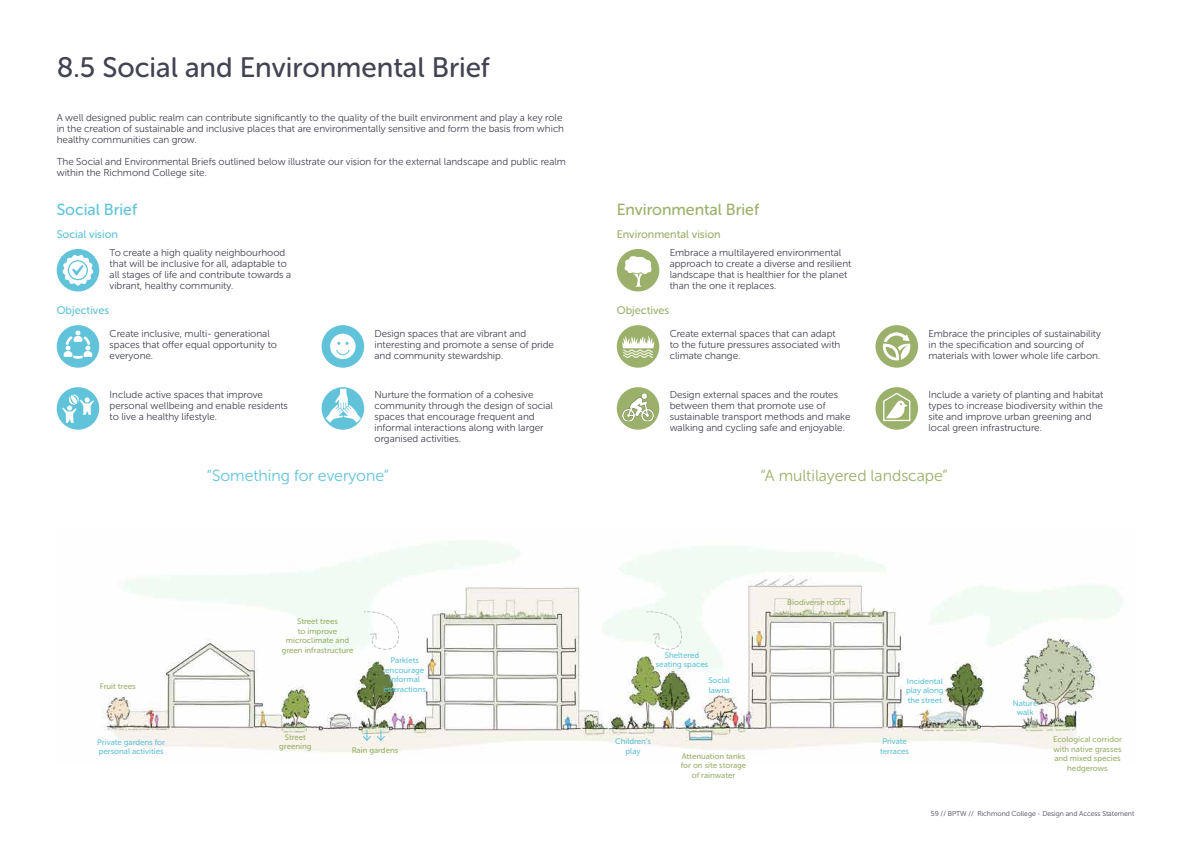
<style>
.page{position:relative;width:1191px;height:842px;background:#fff}
.page>*{position:absolute;margin:0;border:0;box-sizing:border-box;transform-origin:0 0}
.t1{font:28px "Museo Sans Rounded 500";color:#424353}
.t2{font:16px "Museo Sans Rounded 300";color:#9bb16b}
.t3{font:16px "Museo Sans Rounded 300";color:#61c3d9}
.t4{font:16px "Museo Sans Rounded 500";color:#9bb16b}
.t5{font:16px "Museo Sans Rounded 500";color:#61c3d9}
.t6{font:11px "Museo Sans Rounded 500";color:#9bb16b}
.t7{font:11px "Museo Sans Rounded 500";color:#61c3d9}
.t8{font:10px/11px "Museo Sans Rounded 300";color:#424353}
.t9{font:8px/9.6px "Museo Sans Rounded 500";color:#9bb16b;text-align:center}
.t10{font:8px/9.6px "Museo Sans Rounded 500";color:#61c3d9;text-align:center}
.t11{font:7px "Museo Sans Rounded 300";color:#424353}
</style>
<div class="page">
<div style="left:617px;top:387px;width:42px;height:43px;background:#9bb16b;border-radius:50%"></div>
<img style="left:622px;top:393px;width:32px;height:28px">
<div style="left:875px;top:387px;width:43px;height:43px;background:#9bb16b;border-radius:50%"></div>
<svg style="left:882px;top:392px;width:29px;height:30px"></svg>
<div style="left:617px;top:249px;width:42px;height:42px;background:#9bb16b;border-radius:50%"></div>
<svg style="left:624px;top:256px;width:28px;height:31px"></svg>
<div style="left:875px;top:325px;width:43px;height:43px;background:#9bb16b;border-radius:50%"></div>
<svg style="left:882px;top:332px;width:28px;height:28px"></svg>
<div style="left:617px;top:325px;width:42px;height:43px;background:#9bb16b;border-radius:50%"></div>
<svg style="left:622px;top:336px;width:32px;height:22px"></svg>
<svg style="left:321px;top:387px;width:43px;height:43px"></svg>
<svg style="left:325px;top:389px;width:36px;height:34px"></svg>
<div style="left:321px;top:325px;width:43px;height:43px;background:#61c3d9;border-radius:50%"></div>
<div style="left:330px;top:334px;width:25px;height:25px;background:#fff;border-radius:50%"></div>
<svg style="left:336px;top:342px;width:14px;height:14px"></svg>
<hr style="left:331px;top:346px;width:23px;height:3px;background:#fff">
<div style="left:57px;top:325px;width:42px;height:43px;background:#61c3d9;border-radius:50%"></div>
<svg style="left:63px;top:331px;width:29px;height:28px"></svg>
<div style="left:57px;top:387px;width:42px;height:43px;background:#61c3d9;border-radius:50%"></div>
<svg style="left:62px;top:394px;width:32px;height:29px"></svg>
<div style="left:57px;top:249px;width:42px;height:42px;background:#61c3d9;border-radius:50%"></div>
<svg style="left:62px;top:255px;width:32px;height:31px"></svg>
<img style="left:102px;top:541px;width:1021px;height:212px">
<svg style="left:363px;top:611px;width:36px;height:40px"></svg>
<svg style="left:646px;top:611px;width:36px;height:40px"></svg>
<svg style="left:362px;top:730px;width:23px;height:11px"></svg>
<h1 class="t1" style="left:57px;top:52px;width:435px">8.5 Social and Environmental Brief</h1>
<p class="t8" style="left:57px;top:112px;width:509px">A well designed public realm can contribute significantly to the quality of the built environment and play a key role in the creation of sustainable and inclusive places that are environmentally sensitive and form the basis from which healthy communities can grow.</p>
<p class="t8" style="left:57px;top:156px;width:511px">The Social and Environmental Briefs outlined below illustrate our vision for the external landscape and public realm within the Richmond College site.</p>
<h2 class="t5" style="left:57px;top:201px;width:82px">Social Brief</h2>
<h2 class="t4" style="left:617px;top:201px;width:144px">Environmental Brief</h2>
<p class="t7" style="left:57px;top:228px;width:63px">Social vision</p>
<p class="t6" style="left:617px;top:228px;width:105px">Environmental vision</p>
<p class="t8" style="left:110px;top:248px;width:183px">To create a high quality neighbourhood that will be inclusive for all, adaptable to all stages of life and contribute towards a vibrant, healthy community.</p>
<p class="t8" style="left:669px;top:248px;width:183px">Embrace a multilayered environmental approach to create a diverse and resilient landscape that is healthier for the planet than the one it replaces.</p>
<p class="t7" style="left:57px;top:304px;width:54px">Objectives</p>
<p class="t6" style="left:617px;top:304px;width:54px">Objectives</p>
<p class="t8" style="left:110px;top:328px;width:169px">Create inclusive, multi- generational spaces that offer equal opportunity to everyone.</p>
<p class="t8" style="left:110px;top:390px;width:180px">Include active spaces that improve personal wellbeing and enable residents to live a healthy lifestyle.</p>
<p class="t8" style="left:374px;top:328px;width:181px">Design spaces that are vibrant and interesting and promote a sense of pride and community stewardship.</p>
<p class="t8" style="left:374px;top:390px;width:180px">Nurture the formation of a cohesive community through the design of social spaces that encourage frequent and informal interactions along with larger organised activities.</p>
<p class="t8" style="left:669px;top:328px;width:172px">Create external spaces that can adapt to the future pressures associated with climate change.</p>
<p class="t8" style="left:669px;top:390px;width:182px">Design external spaces and the routes between them that promote use of sustainable transport methods and make walking and cycling safe and enjoyable.</p>
<p class="t8" style="left:928px;top:328px;width:174px">Embrace the principles of sustainability in the specification and sourcing of materials with lower whole life carbon.</p>
<p class="t8" style="left:928px;top:390px;width:176px">Include a variety of planting and habitat types to increase biodiversity within the site and improve urban greening and local green infrastructure.</p>
<h2 class="t3" style="left:207px;top:467px;width:184px">“Something for everyone”</h2>
<h2 class="t2" style="left:760px;top:467px;width:189px">“A multilayered landscape”</h2>
<p class="t9" style="left:787px;top:597px;width:60px">Biodiverse roofs</p>
<p class="t9" style="left:282px;top:616px;width:73px">Street trees<br>to improve microclimate and green infrastructure</p>
<p class="t10" style="left:656px;top:650px;width:54px">Sheltered seating spaces</p>
<p class="t10" style="left:383px;top:656px;width:44px">Parklets encourage informal interactions</p>
<p class="t10" style="left:708px;top:675px;width:23px;text-align:left">Social lawns</p>
<p class="t9" style="left:100px;top:681px;width:37px">Fruit trees</p>
<p class="t10" style="left:906px;top:676px;width:39px;text-align:justify">Incidental play along the street</p>
<p class="t10" style="left:97px;top:737px;width:69px;text-align:left">Private gardens for personal activities</p>
<p class="t9" style="left:279px;top:732px;width:34px">Street greening</p>
<p class="t9" style="left:352px;top:745px;width:48px">Rain gardens</p>
<p class="t10" style="left:615px;top:737px;width:37px">Children’s play</p>
<p class="t9" style="left:680px;top:751px;width:67px">Attenuation tanks for on site storage of rainwater</p>
<p class="t10" style="left:880px;top:736px;width:30px;text-align:left">Private terraces</p>
<p class="t10" style="left:1012px;top:698px;width:26px">Nature walk</p>
<p class="t9" style="left:1053px;top:735px;width:70px">Ecological corridor with native grasses and mixed species hedgerows</p>
<p class="t11" style="left:931px;top:809px;width:205px">59 // BPTW // Richmond College - Design and Access Statement</p>
</div>
